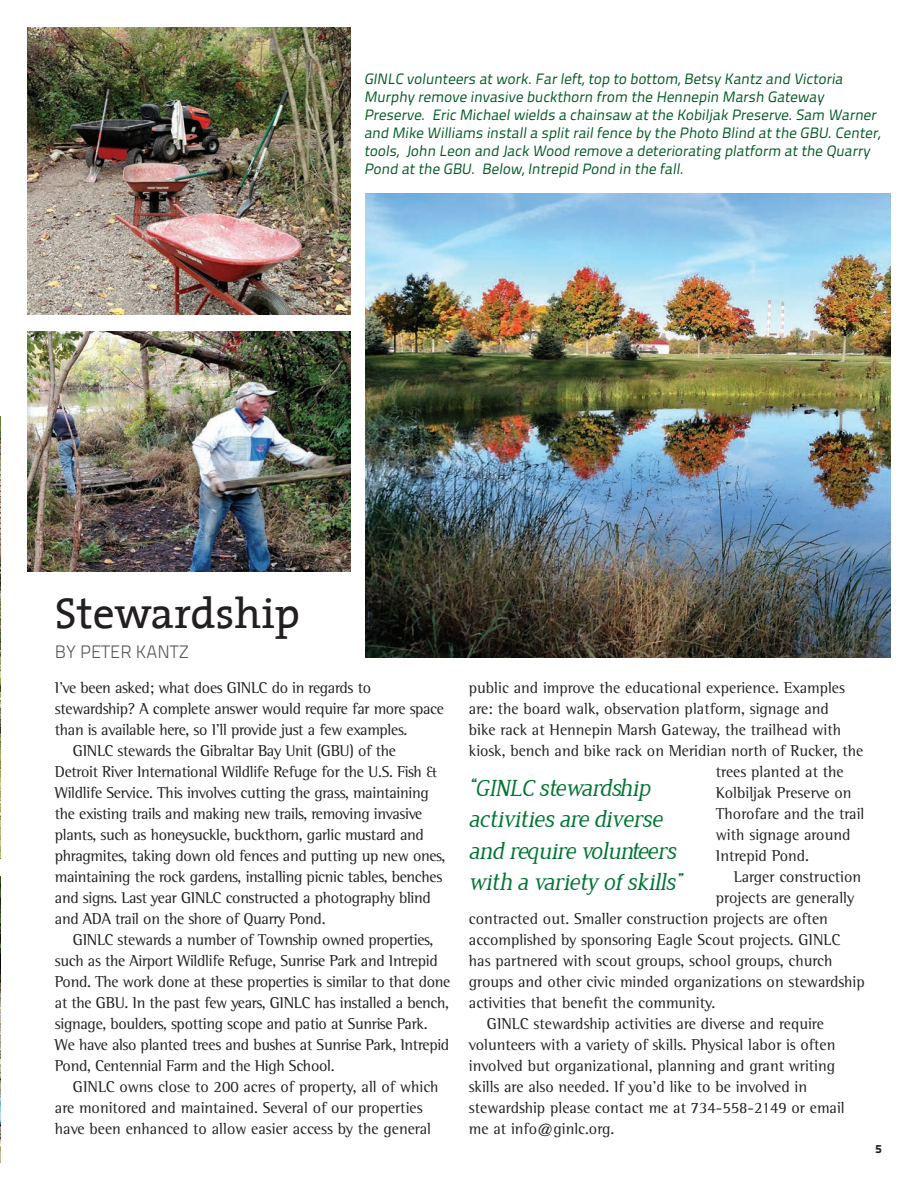
<style>
.page{position:relative;width:918px;height:1188px;background:#fff}
.page>*{position:absolute;margin:0;border:0;box-sizing:border-box;transform-origin:0 0}
.t1{font:43.5px "The Serif";color:#231f20}
.t2{font:italic 24px/31.5px "Jura";letter-spacing:-.02em;color:#007534}
.t3{font:18px "Titillium Text 25 L 250 wt";color:#57585a}
.t4{font:16.2px "Rotis Semi Serif";color:#231f20}
.t5{font:16.2px "Rotis Semi Serif";letter-spacing:-.02em;color:#231f20}
.t6{font:15px/18px "Titillium Text 25 L 400 wt";color:#005a23}
.t7{font:12px "Titillium Text 25 L 999 wt";color:#231f20}
</style>
<div class="page">
<img style="left:0;top:417px;width:1px;height:442px">
<img style="left:0;top:876px;width:1px;height:286px">
<img style="left:365px;top:193px;width:526px;height:465px">
<img style="left:28px;top:332px;width:322px;height:239px">
<img style="left:28px;top:27px;width:322px;height:287px">
<p class="t6" style="left:364px;top:69px;width:521px">GINLC volunteers at work.Farleft,top to bottom,Betsy Kantz and Victoria Murphy remove invasive buckthorn from the Hennepin Marsh Gateway Preserve. Eric Michaelwields a chainsaw at the Kobiljak Preserve.Sam Warner and Mike Williams installa split railfence by the Photo Blind at the GBU.Center, tools, John Leon and Jack Wood remove a deteriorating platform at the Quarry Pond at the GBU. Below,Intrepid Pond in the fall.</p>
<h1 class="t1" style="left:55px;top:577px;width:247px">Stewardship</h1>
<p class="t3" style="left:55px;top:638px;width:136px">BY PETER KANTZ</p>
<p class="t5" style="left:55px;top:678px;width:318px">I’ve been asked; what does GINLC do in regards to</p>
<p class="t5" style="left:55px;top:699px;width:391px">stewardship? A complete answer would require far more space</p>
<p class="t5" style="left:55px;top:720px;width:354px">than is available here, so I’ll provide just a few examples.</p>
<p class="t5" style="left:73px;top:741px;width:325px">GINLC stewards the Gibraltar Bay Unit (GBU) of the</p>
<p class="t5" style="left:55px;top:762px;width:384px">Detroit River International Wildlife Refuge for the U.S. Fish &amp;</p>
<p class="t5" style="left:55px;top:783px;width:375px">Wildlife Service. This involves cutting the grass, maintaining</p>
<p class="t5" style="left:55px;top:804px;width:369px">the existing trails and making new trails, removing invasive</p>
<p class="t5" style="left:55px;top:825px;width:371px">plants, such as honeysuckle, buckthorn, garlic mustard and</p>
<p class="t5" style="left:55px;top:846px;width:392px">phragmites, taking down old fences and putting up new ones,</p>
<p class="t5" style="left:55px;top:867px;width:389px">maintaining the rock gardens, installing picnic tables, benches</p>
<p class="t5" style="left:55px;top:888px;width:378px">and signs. Last year GINLC constructed a photography blind</p>
<p class="t5" style="left:55px;top:909px;width:272px">and ADA trail on the shore of Quarry Pond.</p>
<p class="t5" style="left:73px;top:930px;width:362px">GINLC stewards a number of Township owned properties,</p>
<p class="t5" style="left:55px;top:951px;width:384px">such as the Airport Wildlife Refuge, Sunrise Park and Intrepid</p>
<p class="t5" style="left:55px;top:972px;width:397px">Pond. The work done at these properties is similar to that done</p>
<p class="t5" style="left:55px;top:993px;width:396px">at the GBU. In the past few years, GINLC has installed a bench,</p>
<p class="t5" style="left:55px;top:1014px;width:374px">signage, boulders, spotting scope and patio at Sunrise Park.</p>
<p class="t5" style="left:55px;top:1035px;width:396px">We have also planted trees and bushes at Sunrise Park, Intrepid</p>
<p class="t5" style="left:55px;top:1056px;width:281px">Pond, Centennial Farm and the High School.</p>
<p class="t4" style="left:73px;top:1077px;width:367px">GINLC owns close to 200 acres of property, all of which</p>
<p class="t4" style="left:55px;top:1098px;width:369px">are monitored and maintained. Several of our properties</p>
<p class="t4" style="left:55px;top:1119px;width:378px">have been enhanced to allow easier access by the general</p>
<p class="t4" style="left:469px;top:678px;width:378px">public and improve the educational experience. Examples</p>
<p class="t4" style="left:469px;top:699px;width:362px">are: the board walk, observation platform, signage and</p>
<p class="t4" style="left:469px;top:720px;width:374px">bike rack at Hennepin Marsh Gateway, the trailhead with</p>
<p class="t4" style="left:469px;top:741px;width:396px">kiosk, bench and bike rack on Meridian north of Rucker, the</p>
<p class="t4" style="left:716px;top:762px;width:129px">trees planted at the</p>
<p class="t4" style="left:716px;top:783px;width:137px">Kolbiljak Preserve on</p>
<p class="t4" style="left:716px;top:804px;width:150px">Thorofare and the trail</p>
<p class="t4" style="left:716px;top:825px;width:136px">with signage around</p>
<p class="t4" style="left:716px;top:846px;width:95px">Intrepid Pond.</p>
<p class="t4" style="left:734px;top:867px;width:129px">Larger construction</p>
<p class="t4" style="left:716px;top:888px;width:140px">projects are generally</p>
<p class="t4" style="left:469px;top:909px;width:361px">contracted out. Smaller construction projects are often</p>
<p class="t4" style="left:469px;top:930px;width:373px">accomplished by sponsoring Eagle Scout projects. GINLC</p>
<p class="t4" style="left:469px;top:951px;width:365px">has partnered with scout groups, school groups, church</p>
<p class="t4" style="left:469px;top:972px;width:398px">groups and other civic minded organizations on stewardship</p>
<p class="t4" style="left:469px;top:993px;width:248px">activities that benefit the community.</p>
<p class="t4" style="left:487px;top:1014px;width:339px">GINLC stewardship activities are diverse and require</p>
<p class="t4" style="left:469px;top:1035px;width:368px">volunteers with a variety of skills. Physical labor is often</p>
<p class="t4" style="left:469px;top:1056px;width:368px">involved but organizational, planning and grant writing</p>
<p class="t4" style="left:469px;top:1077px;width:340px">skills are also needed. If you’d like to be involved in</p>
<p class="t4" style="left:469px;top:1098px;width:377px">stewardship please contact me at 734-558-2149 or email</p>
<p class="t4" style="left:469px;top:1119px;width:147px">me at info@ginlc.org.</p>
<h2 class="t2" style="left:469px;top:772px;width:215px">“GINLC stewardship activities are diverse and require volunteers with a variety of skills”</h2>
<p class="t7" style="left:876px;top:1140px;width:8px">5</p>
</div>
